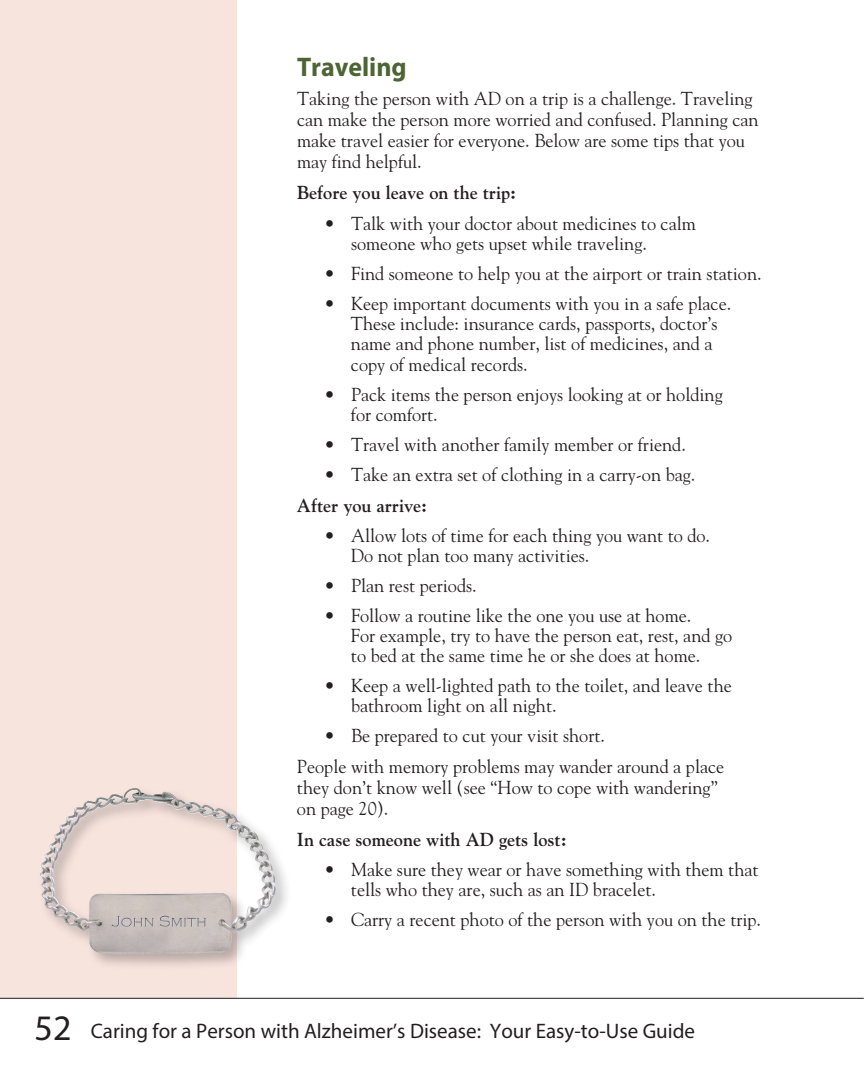
<style>
.page{position:relative;width:864px;height:1080px;background:#fff}
.page>*{position:absolute;margin:0;border:0;box-sizing:border-box;transform-origin:0 0}
.t1{font:700 27px "Myriad Pro";color:#4d6435;scale:.96 1}
.t2{font:21px "Myriad Pro";color:#231f20}
.t3{font:18.75px/20.2px "Goudy";color:#231f20}
.body{font:700 18.75px "Goudy";color:#231f20}
.s1{font-size:36px}
</style>
<div class="page">
<div style="left:0;top:0;width:237px;height:999px;background:#f7e4dd"></div>
<hr style="left:0;top:998px;width:864px;height:1px;background:#231f20">
<div style="left:36px;top:784px;width:256px;height:187px;background:#231f20;opacity:.3"></div>
<img style="left:40px;top:788px;width:112px;height:166px">
<h4 class="t1" style="left:297px;top:49px;width:116px">Traveling</h4>
<p class="t3" style="left:297px;top:88px;width:463px;line-height:21px">Taking the person with AD on a trip is a challenge. Traveling can make the person more worried and confused. Planning can make travel easier for everyone. Below are some tips that you may find helpful.</p>
<p class="body" style="left:297px;top:181px;width:221px">Before you leave on the trip:</p>
<p class="t3" style="left:351px;top:213px;width:346px;text-indent:-27px">• Talk with your doctor about medicines to calm someone who gets upset while traveling.</p>
<p class="t3" style="left:324px;top:263px;width:439px">• Find someone to help you at the airport or train station.</p>
<p class="t3" style="left:351px;top:293px;width:382px;text-indent:-27px">• Keep important documents with you in a safe place.<br>These include: insurance cards, passports, doctor’s name and phone number, list of medicines, and a copy of medical records.</p>
<p class="t3" style="left:351px;top:383px;width:373px;text-indent:-27px">• Pack items the person enjoys looking at or holding for comfort.</p>
<p class="t3" style="left:324px;top:434px;width:363px">• Travel with another family member or friend.</p>
<p class="t3" style="left:324px;top:464px;width:373px">• Take an extra set of clothing in a carry-on bag.</p>
<p class="body" style="left:297px;top:494px;width:132px">After you arrive:</p>
<p class="t3" style="left:351px;top:524px;width:361px;text-indent:-27px">• Allow lots of time for each thing you want to do.<br>Do not plan too many activities.</p>
<p class="t3" style="left:324px;top:575px;width:154px">• Plan rest periods.</p>
<p class="t3" style="left:351px;top:605px;width:383px;text-indent:-27px">• Follow a routine like the one you use at home.<br>For example, try to have the person eat, rest, and go to bed at the same time he or she does at home.</p>
<p class="t3" style="left:351px;top:675px;width:382px;text-indent:-27px">• Keep a well-lighted path to the toilet, and leave the bathroom light on all night.</p>
<p class="t3" style="left:324px;top:725px;width:283px">• Be prepared to cut your visit short.</p>
<p class="t3" style="left:297px;top:756px;width:429px;line-height:21px">People with memory problems may wander around a place they don’t know well (see “How to cope with wandering” on page 20).</p>
<p class="body" style="left:297px;top:828px;width:271px">In case someone with AD gets lost:</p>
<p class="t3" style="left:351px;top:859px;width:409px;text-indent:-27px">• Make sure they wear or have something with them that tells who they are, such as an ID bracelet.</p>
<p class="t3" style="left:324px;top:909px;width:439px">• Carry a recent photo of the person with you on the trip.</p>
<p class="t2" style="left:35px;top:1018px;width:662px"><span class="s1">52</span> Caring for a Person with Alzheimer’s Disease: Your Easy-to-Use Guide</p>
</div>
